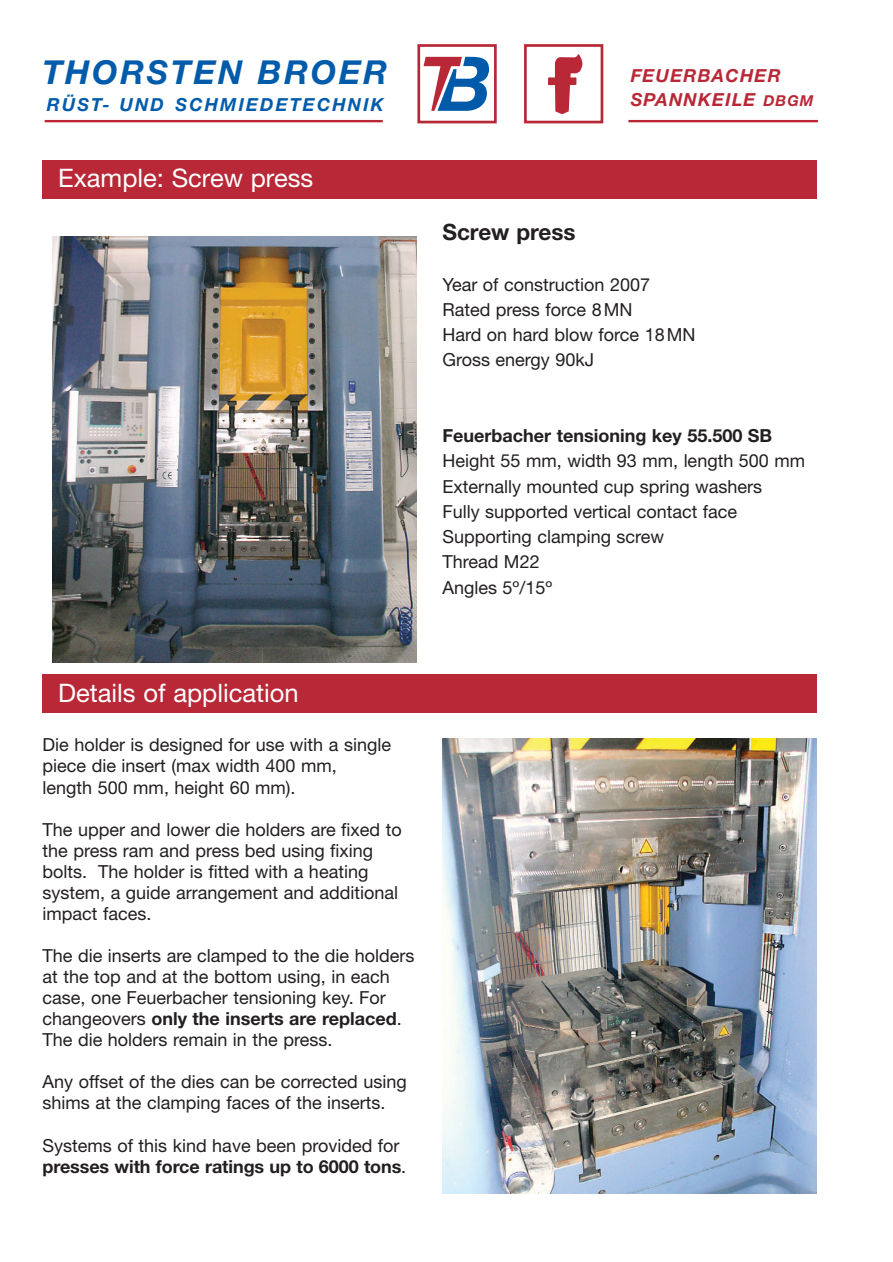
<style>
.page{position:relative;width:893px;height:1262px;background:#fff}
.page>*{position:absolute;margin:0;border:0;box-sizing:border-box;transform-origin:0 0}
.t1{font:italic 700 33px "Helvetica Neue";letter-spacing:.08em;color:#005bab}
.t2{font:25.5px "Helvetica Neue";color:#fff}
.t3{font:700 22.5px "Helvetica Neue";color:#231f20}
.t4{font:18px/21px "Helvetica Neue";color:#231f20}
.t5{font:700 18px "Helvetica Neue";color:#231f20}
.t6{font:italic 700 18px/24px "Helvetica Neue";letter-spacing:.065em;color:#b82837}
.t7{font:italic 700 18px "Helvetica Neue";letter-spacing:.115em;color:#005bab}
.s1{font-size:15px}
.s2{font-weight:700}
</style>
<div class="page">
<img style="left:42px;top:44px;width:776px;height:1150px">
<h1 class="t1" style="left:43px;top:60px;width:346px">THORSTEN BROER</h1>
<p class="t7" style="left:47px;top:98px;width:338px">RÜST- UND SCHMIEDETECHNIK</p>
<h2 class="t2" style="left:58px;top:169px;width:256px">Example: Screw press</h2>
<p class="t6" style="left:630px;top:66px;width:184px">FEUERBACHER<br>SPANNKEILE <span class="s1">DBGM</span></p>
<p class="t3" style="left:442px;top:224px;width:135px">Screw press</p>
<p class="t4" style="left:442px;top:273px;width:254px;line-height:25.2px">Year of construction 2007<br>Rated press force 8MN<br>Hard on hard blow force 18MN<br>Gross energy 90kJ</p>
<p class="t5" style="left:442px;top:429px;width:331px">Feuerbacher tensioning key 55.500 SB</p>
<p class="t4" style="left:442px;top:450px;width:364px;line-height:25.2px">Height 55 mm, width 93 mm, length 500 mm<br>Externally mounted cup spring washers<br>Fully supported vertical contact face<br>Supporting clamping screw<br>Thread M22<br>Angles 5º/15º</p>
<h2 class="t2" style="left:58px;top:684px;width:242px">Details of application</h2>
<p class="t4" style="left:43px;top:736px;width:350px">Die holder is designed for use with a single piece die insert (max width 400 mm,<br>length 500 mm, height 60 mm).</p>
<p class="t4" style="left:43px;top:820px;width:360px">The upper and lower die holders are fixed to the press ram and press bed using fixing bolts. The holder is fitted with a heating system, a guide arrangement and additional impact faces.</p>
<p class="t4" style="left:43px;top:947px;width:373px">The die inserts are clamped to the die holders at the top and at the bottom using, in each case, one Feuerbacher tensioning key. For changeovers <span class="s2">only the inserts are replaced</span>.<br>The die holders remain in the press.</p>
<p class="t4" style="left:43px;top:1073px;width:365px">Any offset of the dies can be corrected using shims at the clamping faces of the inserts.</p>
<p class="t4" style="left:43px;top:1136px;width:365px">Systems of this kind have been provided for <span class="s2">presses with force ratings up to 6000 tons</span>.</p>
</div>
